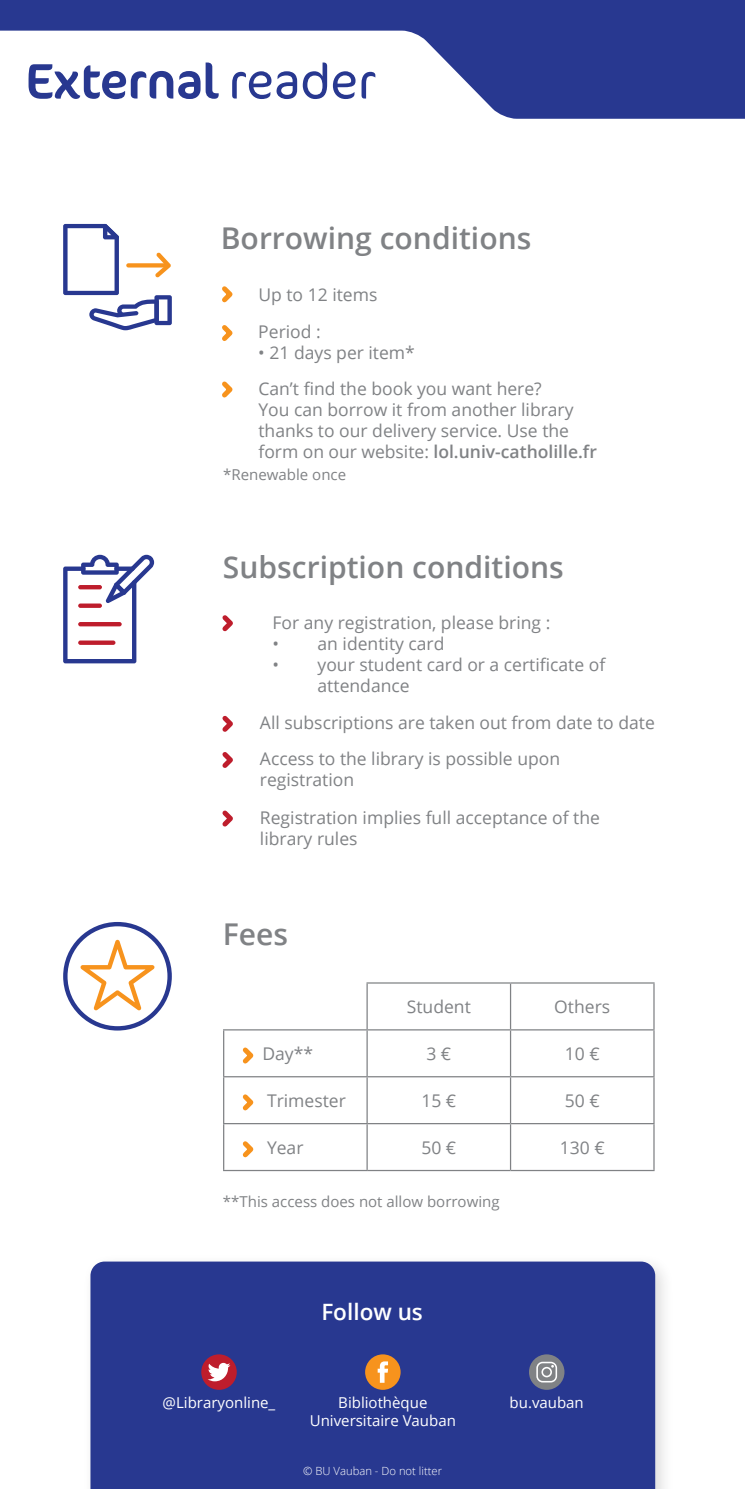
<style>
.page{position:relative;width:745px;height:1489px;background:#fff}
.page>*{position:absolute;margin:0;border:0;box-sizing:border-box;transform-origin:0 0}
.URL_Texte{font:50px "Cocon Pro";letter-spacing:-.01em;color:#283890}
.texte_titre{font:600 30px "Open Sans";color:#808285}
.explication_titre{font:600 30px "Open Sans";color:#808285}
.URL_Texte-2{font:600 22.5px "Open Sans";color:#fff}
.URL_Texte-3{font:17.5px/21px "Open Sans";color:#808285}
.URL_Texte-4{font:15px "Open Sans";color:#fff}
.URL_Texte-5{font:15px "Open Sans";color:#808285}
.Mention{font:300 11.25px "Open Sans";color:#fff}
.s1{font-weight:300}
.s2{font-weight:600}
</style>
<div class="page">
<div style="left:82px;top:1252px;width:591px;height:236px;background:#231f20;opacity:.15"></div>
<div style="left:90px;top:1261px;width:564px;height:227px;background:#283890"></div>
<svg style="left:0;top:0;width:744px;height:119px;fill:#283890"></svg>
<svg style="left:222px;top:615px;width:11px;height:17px"></svg>
<svg style="left:222px;top:715px;width:11px;height:17px"></svg>
<svg style="left:222px;top:752px;width:11px;height:16px"></svg>
<svg style="left:222px;top:810px;width:11px;height:17px"></svg>
<div style="left:201px;top:1354px;width:35px;height:35px;background:#be1d2c;border-radius:50%"></div>
<svg style="left:208px;top:1362px;width:22px;height:19px"></svg>
<div style="left:365px;top:1354px;width:35px;height:35px;background:#f7931d;border-radius:18px"></div>
<svg style="left:377px;top:1361px;width:11px;height:21px"></svg>
<div style="left:528px;top:1354px;width:36px;height:35px;background:#808285;border-radius:50%"></div>
<svg style="left:536px;top:1361px;width:20px;height:21px"></svg>
<hr style="left:366px;top:982px;width:144px;height:1px;background:#808285">
<hr style="left:366px;top:983px;width:1px;height:46px;background:#808285">
<hr style="left:510px;top:982px;width:144px;height:1px;background:#808285">
<hr style="left:509px;top:983px;width:2px;height:46px;background:#808285">
<hr style="left:653px;top:983px;width:1px;height:46px;background:#808285">
<hr style="left:223px;top:1029px;width:144px;height:1px;background:#808285">
<hr style="left:223px;top:1030px;width:1px;height:46px;background:#808285">
<hr style="left:367px;top:1029px;width:143px;height:1px;background:#808285">
<hr style="left:366px;top:1030px;width:1px;height:46px;background:#808285">
<hr style="left:510px;top:1029px;width:144px;height:1px;background:#808285">
<hr style="left:509px;top:1030px;width:2px;height:46px;background:#808285">
<hr style="left:653px;top:1030px;width:1px;height:46px;background:#808285">
<hr style="left:223px;top:1076px;width:144px;height:1px;background:#808285">
<hr style="left:223px;top:1077px;width:1px;height:45px;background:#808285">
<hr style="left:367px;top:1076px;width:143px;height:1px;background:#808285">
<hr style="left:366px;top:1077px;width:1px;height:45px;background:#808285">
<hr style="left:510px;top:1076px;width:144px;height:1px;background:#808285">
<hr style="left:509px;top:1077px;width:2px;height:45px;background:#808285">
<hr style="left:653px;top:1077px;width:1px;height:45px;background:#808285">
<hr style="left:223px;top:1122px;width:144px;height:2px;background:#808285">
<hr style="left:223px;top:1124px;width:1px;height:45px;background:#808285">
<hr style="left:367px;top:1122px;width:143px;height:2px;background:#808285">
<hr style="left:366px;top:1124px;width:1px;height:45px;background:#808285">
<hr style="left:510px;top:1122px;width:144px;height:2px;background:#808285">
<hr style="left:509px;top:1124px;width:2px;height:45px;background:#808285">
<hr style="left:653px;top:1124px;width:1px;height:45px;background:#808285">
<hr style="left:223px;top:1169px;width:144px;height:2px;background:#808285">
<hr style="left:367px;top:1169px;width:143px;height:2px;background:#808285">
<hr style="left:510px;top:1169px;width:144px;height:2px;background:#808285">
<svg style="left:242px;top:1047px;width:12px;height:17px"></svg>
<svg style="left:242px;top:1094px;width:12px;height:17px"></svg>
<svg style="left:242px;top:1141px;width:12px;height:17px"></svg>
<svg style="left:222px;top:286px;width:11px;height:17px"></svg>
<svg style="left:222px;top:325px;width:11px;height:16px"></svg>
<svg style="left:222px;top:381px;width:11px;height:17px"></svg>
<svg style="left:63px;top:224px;width:109px;height:106px"></svg>
<svg style="left:63px;top:922px;width:109px;height:108px"></svg>
<svg style="left:63px;top:554px;width:91px;height:109px"></svg>
<p class="URL_Texte" style="left:26px;top:48px;width:351px">External <span class="s1">reader</span></p>
<p class="texte_titre" style="left:221px;top:217px;width:312px">Borrowing conditions</p>
<p class="URL_Texte-3" style="left:258px;top:283px;width:120px">Up to 12 items</p>
<p class="URL_Texte-3" style="left:258px;top:321px;width:64px">Period :</p>
<p class="URL_Texte-3" style="left:258px;top:342px;width:158px">• 21 days per item*</p>
<p class="URL_Texte-3" style="left:258px;top:377px;width:285px">Can’t find the book you want here?</p>
<p class="URL_Texte-3" style="left:258px;top:398px;width:340px">You can borrow it from another library thanks to our delivery service. Use the form on our website: <span class="s2">lol.univ-catholille.fr</span></p>
<p class="URL_Texte-5" style="left:223px;top:464px;width:124px">*Renewable once</p>
<p class="explication_titre" style="left:223px;top:546px;width:342px">Subscription conditions</p>
<p class="URL_Texte-3" style="left:272px;top:611px;width:279px">For any registration, please bring :</p>
<p class="URL_Texte-3" style="left:272px;top:632px;width:173px">• an identity card</p>
<p class="URL_Texte-3" style="left:317px;top:653px;width:289px;text-indent:-45px">• your student card or a certificate of attendance</p>
<p class="URL_Texte-3" style="left:260px;top:712px;width:396px">All subscriptions are taken out from date to date</p>
<p class="URL_Texte-3" style="left:260px;top:748px;width:301px">Access to the library is possible upon registration</p>
<p class="URL_Texte-3" style="left:260px;top:806px;width:341px">Registration implies full acceptance of the library rules</p>
<p class="texte_titre" style="left:223px;top:913px;width:67px">Fees</p>
<p class="URL_Texte-3" style="left:406px;top:995px;width:65px">Student</p>
<p class="URL_Texte-3" style="left:554px;top:995px;width:57px">Others</p>
<p class="URL_Texte-3" style="left:262px;top:1042px;width:52px">Day**</p>
<p class="URL_Texte-3" style="left:426px;top:1042px;width:26px">3 €</p>
<p class="URL_Texte-3" style="left:564px;top:1042px;width:36px">10 €</p>
<p class="URL_Texte-3" style="left:267px;top:1089px;width:80px">Trimester</p>
<p class="URL_Texte-3" style="left:421px;top:1089px;width:36px">15 €</p>
<p class="URL_Texte-3" style="left:564px;top:1089px;width:36px">50 €</p>
<p class="URL_Texte-3" style="left:267px;top:1136px;width:38px">Year</p>
<p class="URL_Texte-3" style="left:421px;top:1136px;width:36px">50 €</p>
<p class="URL_Texte-3" style="left:559px;top:1136px;width:46px">130 €</p>
<p class="URL_Texte-5" style="left:223px;top:1190px;width:278px">**This access does not allow borrowing</p>
<p class="URL_Texte-2" style="left:321px;top:1296px;width:103px">Follow us</p>
<p class="URL_Texte-4" style="left:162px;top:1392px;width:114px">@Libraryonline_</p>
<p class="URL_Texte-4" style="left:338px;top:1392px;width:91px">Bibliothèque</p>
<p class="URL_Texte-4" style="left:509px;top:1392px;width:76px">bu.vauban</p>
<p class="URL_Texte-4" style="left:309px;top:1410px;width:148px">Universitaire Vauban</p>
<p class="Mention" style="left:303px;top:1462px;width:140px">© BU Vauban - Do not litter</p>
</div>
